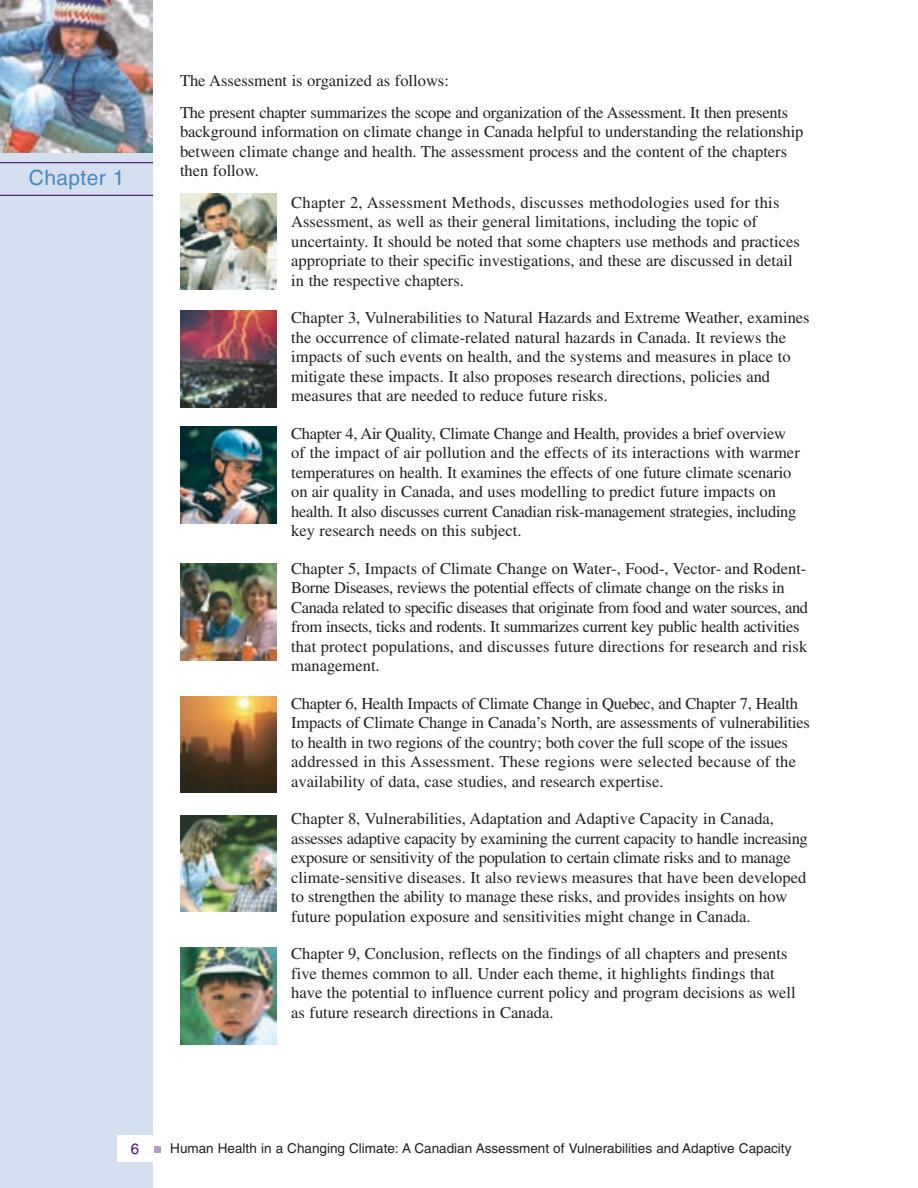
<style>
.page{position:relative;width:918px;height:1188px;background:#fff}
.page>*{position:absolute;margin:0;border:0;box-sizing:border-box;transform-origin:0 0}
.t1{font:21px "Helvetica";letter-spacing:.015em;color:#4a89be}
.t2{font:16.5px/19.5px "Times";color:#231f20}
.t3{font:16.5px/19.5px "Times";letter-spacing:-.02em;color:#231f20}
.t4{font:15px "Helvetica";color:#44146b}
.t5{font:13.5px "Helvetica";color:#231f20}
</style>
<div class="page">
<div style="left:0;top:0;width:153px;height:1188px;background:#d4e0ef"></div>
<img style="left:0;top:0;width:153px;height:153px">
<div style="left:154px;top:1146px;width:7px;height:7px;background:#afa1c4"></div>
<div style="left:117px;top:1135px;width:36px;height:27px;background:#fff"></div>
<hr style="left:0;top:162px;width:153px;height:1px;background:#44146b">
<hr style="left:0;top:195px;width:153px;height:1px;background:#44146b">
<img style="left:180px;top:193px;width:96px;height:97px">
<img style="left:180px;top:311px;width:96px;height:96px">
<img style="left:180px;top:427px;width:96px;height:96px">
<img style="left:180px;top:564px;width:96px;height:96px">
<img style="left:180px;top:696px;width:96px;height:97px">
<img style="left:180px;top:815px;width:96px;height:97px">
<img style="left:180px;top:948px;width:96px;height:96px">
<p class="t1" style="left:29px;top:170px;width:97px">Chapter 1</p>
<p class="t2" style="left:180px;top:67px;width:610px;line-height:31.5px">The Assessment is organized as follows:<br>The present chapter summarizes the scope and organization of the Assessment. It then presents</p>
<p class="t2" style="left:180px;top:124px;width:625px">background information on climate change in Canada helpful to understanding the relationship between climate change and health. The assessment process and the content of the chapters then follow.</p>
<p class="t2" style="left:291px;top:194px;width:510px">Chapter 2, Assessment Methods, discusses methodologies used for this Assessment, as well as their general limitations, including the topic of uncertainty. It should be noted that some chapters use methods and practices appropriate to their specific investigations, and these are discussed in detail in the respective chapters.</p>
<p class="t2" style="left:291px;top:310px;width:520px">Chapter 3, Vulnerabilities to Natural Hazards and Extreme Weather, examines the occurrence of climate-related natural hazards in Canada. It reviews the impacts of such events on health, and the systems and measures in place to mitigate these impacts. It also proposes research directions, policies and measures that are needed to reduce future risks.</p>
<p class="t2" style="left:291px;top:425px;width:510px">Chapter 4, Air Quality, Climate Change and Health, provides a brief overview of the impact of air pollution and the effects of its interactions with warmer temperatures on health. It examines the effects of one future climate scenario on air quality in Canada, and uses modelling to predict future impacts on health. It also discusses current Canadian risk-management strategies, including key research needs on this subject.</p>
<p class="t3" style="left:291px;top:560px;width:518px">Chapter 5, Impacts of Climate Change on Water-, Food-, Vector- and Rodent-Borne Diseases, reviews the potential effects of climate change on the risks in Canada related to specific diseases that originate from food and water sources, and from insects, ticks and rodents. It summarizes current key public health activities that protect populations, and discusses future directions for research and risk management.</p>
<p class="t2" style="left:291px;top:695px;width:520px">Chapter 6, Health Impacts of Climate Change in Quebec, and Chapter 7, Health Impacts of Climate Change in Canada’s North, are assessments of vulnerabilities to health in two regions of the country; both cover the full scope of the issues addressed in this Assessment. These regions were selected because of the availability of data, case studies, and research expertise.</p>
<p class="t2" style="left:291px;top:811px;width:518px">Chapter 8, Vulnerabilities, Adaptation and Adaptive Capacity in Canada, assesses adaptive capacity by examining the current capacity to handle increasing exposure or sensitivity of the population to certain climate risks and to manage climate-sensitive diseases. It also reviews measures that have been developed to strengthen the ability to manage these risks, and provides insights on how future population exposure and sensitivities might change in Canada.</p>
<p class="t2" style="left:291px;top:946px;width:506px">Chapter 9, Conclusion, reflects on the findings of all chapters and presents five themes common to all. Under each theme, it highlights findings that have the potential to influence current policy and program decisions as well as future research directions in Canada.</p>
<p class="t4" style="left:131px;top:1143px;width:10px">6</p>
<p class="t5" style="left:170px;top:1143px;width:623px">Human Health in a Changing Climate: A Canadian Assessment of Vulnerabilities and Adaptive Capacity</p>
</div>
